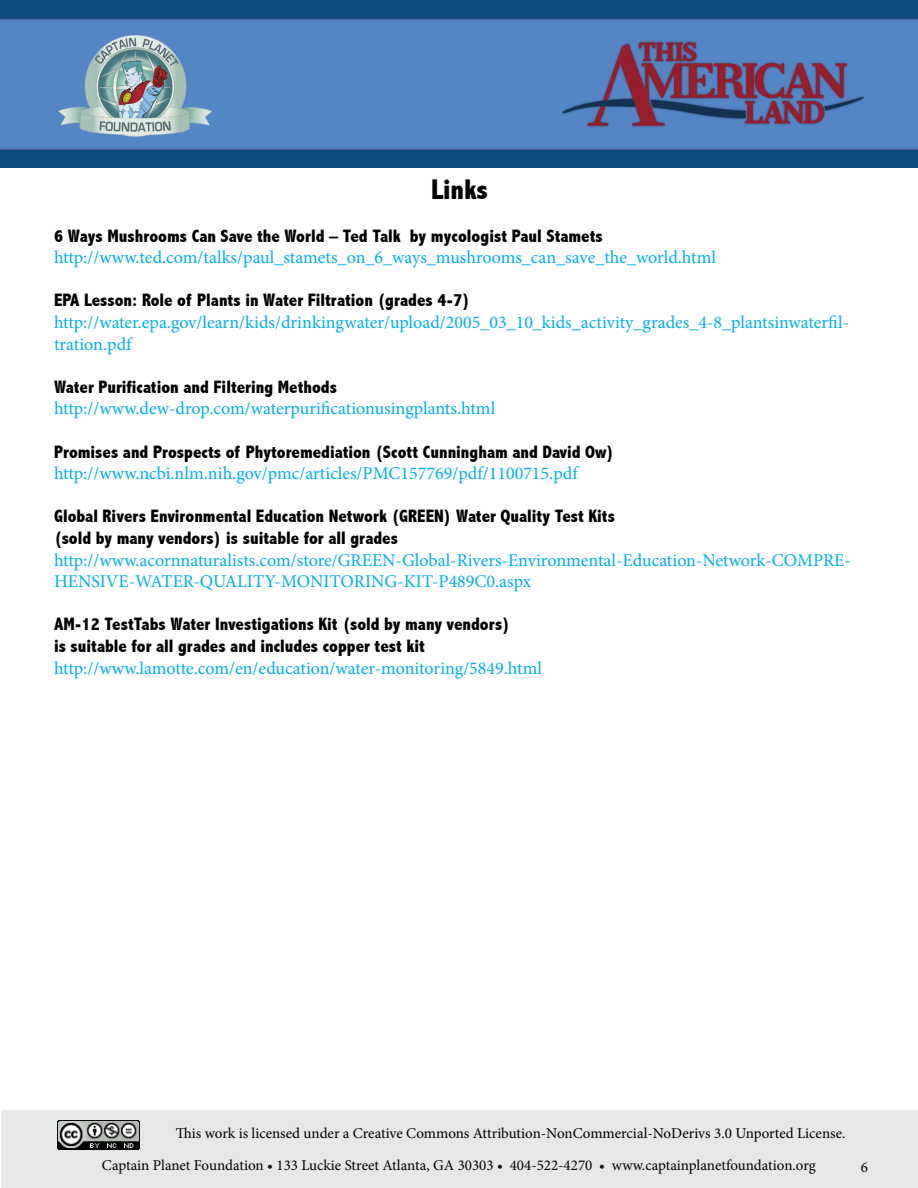
<style>
.page{position:relative;width:918px;height:1188px;background:#fff}
.page>*{position:absolute;margin:0;border:0;box-sizing:border-box;transform-origin:0 0}
.t1{font:800 condensed 28.5px "Abadi";color:#000}
.t2{font:18px/21.6px "Minion Pro";color:#00aeef}
.t3{font:800 condensed 18px/21.6px "Abadi";color:#000}
.t4{font:15px "Minion Pro";color:#000}
</style>
<div class="page">
<div style="left:0;top:1px;width:918px;height:167px;background:#0f4a7f"></div>
<div style="left:0;top:19px;width:918px;height:131px;background:#5486c6"></div>
<div style="left:1px;top:1110px;width:917px;height:78px;background:#e6e7e8"></div>
<img style="left:560px;top:41px;width:306px;height:86px">
<img style="left:47px;top:26px;width:175px;height:124px">
<img style="left:58px;top:1120px;width:82px;height:29px">
<h1 class="t1" style="left:431px;top:173px;width:59px">Links</h1>
<p class="t3" style="left:54px;top:225px;width:550px">6 Ways Mushrooms Can Save the World – Ted Talk by mycologist Paul Stamets</p>
<p class="t2" style="left:54px;top:247px;width:664px">http://www.ted.com/talks/paul_stamets_on_6_ways_mushrooms_can_save_the_world.html</p>
<p class="t3" style="left:54px;top:290px;width:418px">EPA Lesson: Role of Plants in Water Filtration (grades 4-7)</p>
<p class="t2" style="left:54px;top:312px;width:797px">http://water.epa.gov/learn/kids/drinkingwater/upload/2005_03_10_kids_activity_grades_4-8_plantsinwaterfil&shy;tration.pdf</p>
<p class="t3" style="left:54px;top:376px;width:285px">Water Purification and Filtering Methods</p>
<p class="t2" style="left:54px;top:398px;width:443px">http://www.dew-drop.com/waterpurificationusingplants.html</p>
<p class="t3" style="left:54px;top:441px;width:562px">Promises and Prospects of Phytoremediation (Scott Cunningham and David Ow)</p>
<p class="t2" style="left:54px;top:463px;width:525px">http://www.ncbi.nlm.nih.gov/pmc/articles/PMC157769/pdf/1100715.pdf</p>
<p class="t3" style="left:54px;top:506px;width:563px">Global Rivers Environmental Education Network (GREEN) Water Quality Test Kits (sold by many vendors) is suitable for all grades</p>
<p class="t2" style="left:54px;top:549px;width:798px">http://www.acornnaturalists.com/store/GREEN-Global-Rivers-Environmental-Education-Network-COMPRE-<br>HENSIVE-WATER-QUALITY-MONITORING-KIT-P489C0.aspx</p>
<p class="t3" style="left:54px;top:614px;width:458px">AM-12 TestTabs Water Investigations Kit (sold by many vendors) is suitable for all grades and includes copper test kit</p>
<p class="t2" style="left:54px;top:657px;width:490px">http://www.lamotte.com/en/education/water-monitoring/5849.html</p>
<p class="t4" style="left:176px;top:1123px;width:671px">This work is licensed under a Creative Commons Attribution-NonCommercial-NoDerivs 3.0 Unported License.</p>
<p class="t4" style="left:102px;top:1155px;width:715px">Captain Planet Foundation • 133 Luckie Street Atlanta, GA 30303 • 404-522-4270 • www.captainplanetfoundation.org</p>
<p class="t4" style="left:861px;top:1157px;width:9px">6</p>
</div>
